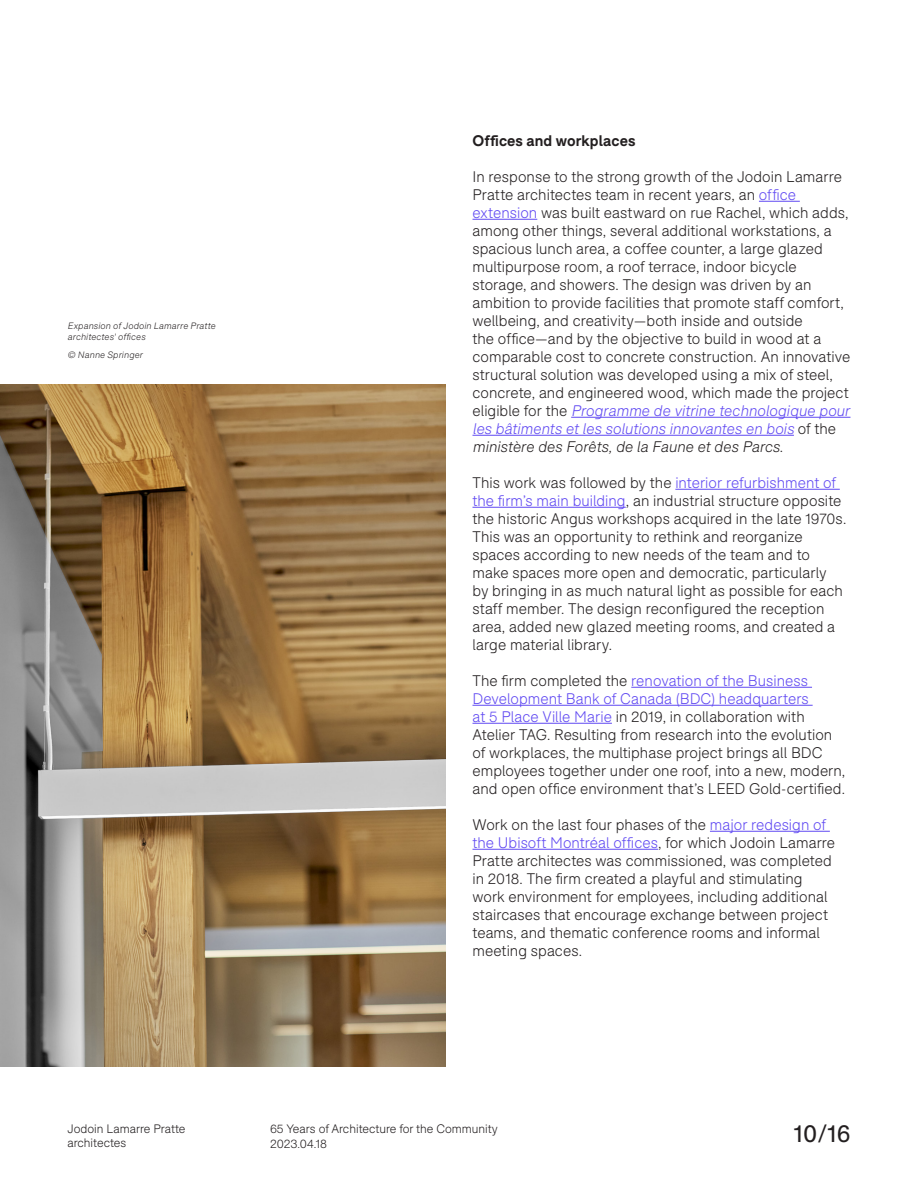
<style>
.page{position:relative;width:918px;height:1188px;background:#fff}
.page>*{position:absolute;margin:0;border:0;box-sizing:border-box;transform-origin:0 0}
.t1{font:24px "F37 Bolton";color:#231f20}
.t2{font:300 15px/18px "F37 Bolton";letter-spacing:.005em;color:#231f20}
.t3{font:700 15px "F37 Bolton";letter-spacing:.01em;color:#231f20}
.t4{font:300 12px/14.4px "F37 Bolton";color:#231f20}
.t5{font:italic 300 9px/10.8px "F37 Bolton";letter-spacing:.025em;color:#231f20}
.s1{color:#6049f2}
.s2{font-style:italic;color:#6049f2}
.s3{font-style:italic}
</style>
<div class="page">
<img style="left:0;top:385px;width:446px;height:681px">
<hr style="left:759px;top:201px;width:41px;height:1px;background:#6049f2">
<hr style="left:472px;top:219px;width:65px;height:1px;background:#6049f2">
<hr style="left:571px;top:417px;width:279px;height:1px;background:#6049f2">
<hr style="left:472px;top:435px;width:322px;height:1px;background:#6049f2">
<hr style="left:675px;top:489px;width:165px;height:1px;background:#6049f2">
<hr style="left:472px;top:507px;width:154px;height:1px;background:#6049f2">
<hr style="left:631px;top:687px;width:181px;height:1px;background:#6049f2">
<hr style="left:472px;top:705px;width:341px;height:1px;background:#6049f2">
<hr style="left:472px;top:723px;width:140px;height:1px;background:#6049f2">
<hr style="left:710px;top:831px;width:120px;height:1px;background:#6049f2">
<hr style="left:472px;top:849px;width:186px;height:1px;background:#6049f2">
<p class="t5" style="left:68px;top:321px;width:150px">Expansion of Jodoin Lamarre Pratte architectes' offices</p>
<p class="t5" style="left:68px;top:349px;width:77px">© Nanne Springer</p>
<p class="t3" style="left:472px;top:131px;width:165px">Offices and workplaces</p>
<p class="t2" style="left:472px;top:167px;width:379px">In response to the strong growth of the Jodoin Lamarre Pratte architectes team in recent years, an <span class="s1">office extension</span> was built eastward on rue Rachel, which adds, among other things, several additional workstations, a spacious lunch area, a coffee counter, a large glazed multipurpose room, a roof terrace, indoor bicycle storage, and showers. The design was driven by an ambition to provide facilities that promote staff comfort, wellbeing, and creativity—both inside and outside<br>the office—and by the objective to build in wood at a comparable cost to concrete construction. An innovative structural solution was developed using a mix of steel, concrete, and engineered wood, which made the project eligible for the <span class="s2">Programme de vitrine technologique pour les bâtiments et les solutions innovantes en bois</span> of the <span class="s3">ministère des Forêts, de la Faune et des Parcs</span>.</p>
<p class="t2" style="left:472px;top:473px;width:375px">This work was followed by the <span class="s1">interior refurbishment of the firm’s main building</span>, an industrial structure opposite the historic Angus workshops acquired in the late 1970s.<br>This was an opportunity to rethink and reorganize spaces according to new needs of the team and to make spaces more open and democratic, particularly by bringing in as much natural light as possible for each staff member. The design reconfigured the reception area, added new glazed meeting rooms, and created a large material library.</p>
<p class="t2" style="left:472px;top:671px;width:374px">The firm completed the <span class="s1">renovation of the Business Development Bank of Canada (BDC) headquarters<br>at 5 Place Ville Marie</span> in 2019, in collaboration with Atelier TAG. Resulting from research into the evolution of workplaces, the multiphase project brings all BDC employees together under one roof, into a new, modern, and open office environment that’s LEED Gold-certified.</p>
<p class="t2" style="left:472px;top:815px;width:364px">Work on the last four phases of the <span class="s1">major redesign of the Ubisoft Montréal offices</span>, for which Jodoin Lamarre Pratte architectes was commissioned, was completed in 2018. The firm created a playful and stimulating work environment for employees, including additional staircases that encourage exchange between project teams, and thematic conference rooms and informal meeting spaces.</p>
<p class="t4" style="left:68px;top:1122px;width:120px">Jodoin Lamarre Pratte architectes</p>
<h1 class="t1" style="left:794px;top:1119px;width:58px">10/16</h1>
<p class="t4" style="left:270px;top:1122px;width:229px">65 Years of Architecture for the Community<br>2023.04.18</p>
</div>
